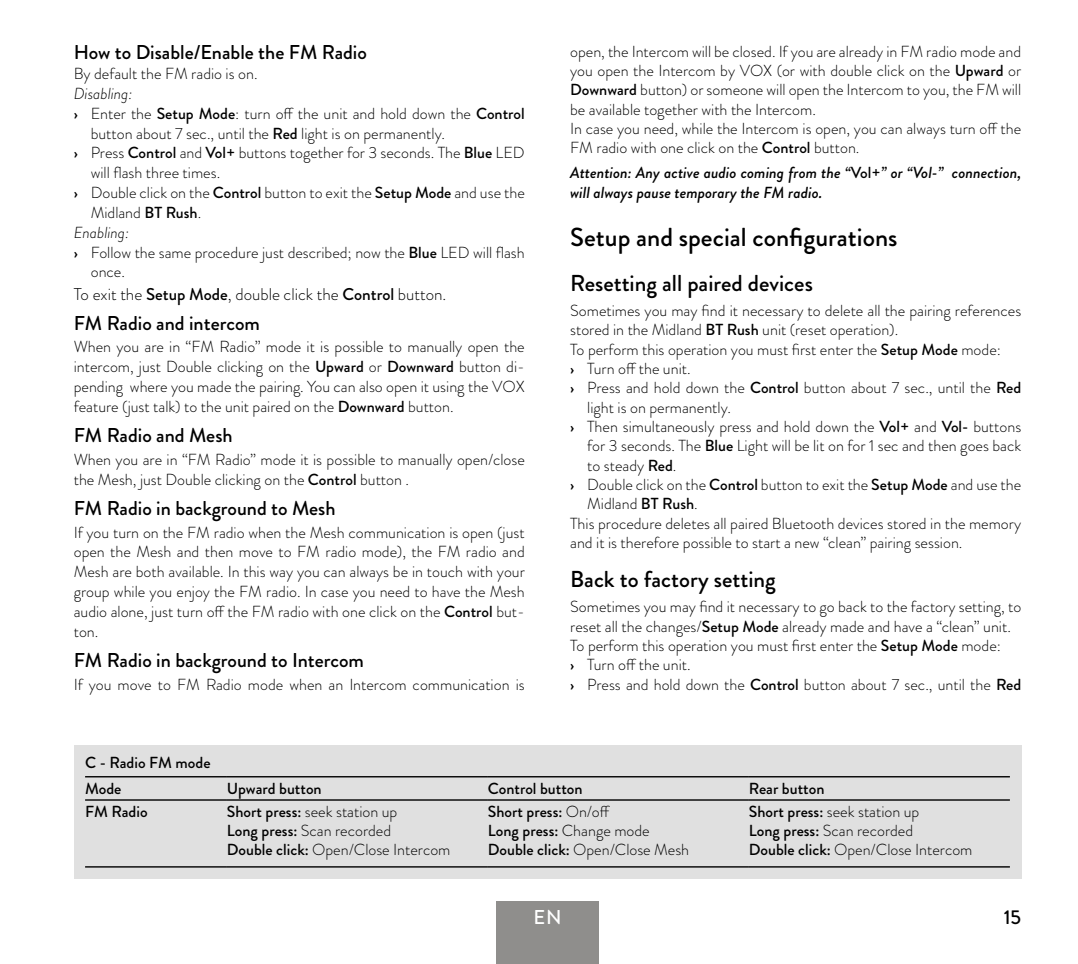
<style>
.page{position:relative;width:1078px;height:964px;background:#fff}
.page>*{position:absolute;margin:0;border:0;box-sizing:border-box;transform-origin:0 0}
.Titolo_capitolo_13{font:500 26px "Brandon Grotesque";color:#000}
.titolo_paragrafo_11{font:500 23px "Brandon Grotesque";color:#000}
.titolo_sottoparagraf{font:500 20px "Brandon Grotesque";color:#000}
.t1{font:500 20px "Brandon Grotesque";color:#fff}
.testo{font:300 17px "Brandon Grotesque";color:#000}
.testo-2{font:300 16px/19.8px "Brandon Grotesque";color:#000}
.note{font:italic 500 16px/19.4px "Brandon Grotesque";color:#000}
.testo-3{font:500 16px "Brandon Grotesque";color:#000}
.testo-4{font:italic 300 16px "Brandon Grotesque";color:#000}
.s1{font-weight:500}
.s2{font-style:normal}
.s3{font-weight:300}
</style>
<div class="page">
<div style="left:496px;top:901px;width:102px;height:63px;background:#8f8e8c"></div>
<div style="left:74px;top:745px;width:946px;height:134px;background:#e0e0e0"></div>
<hr style="left:85px;top:776px;width:142px;height:1px;background:#000">
<hr style="left:227px;top:776px;width:261px;height:1px;background:#000">
<hr style="left:488px;top:776px;width:260px;height:1px;background:#000">
<hr style="left:748px;top:776px;width:261px;height:1px;background:#000">
<hr style="left:85px;top:799px;width:142px;height:2px;background:#000">
<hr style="left:227px;top:799px;width:261px;height:2px;background:#000">
<hr style="left:488px;top:799px;width:260px;height:2px;background:#000">
<hr style="left:748px;top:799px;width:261px;height:2px;background:#000">
<hr style="left:85px;top:866px;width:142px;height:1px;background:#000">
<hr style="left:227px;top:866px;width:261px;height:1px;background:#000">
<hr style="left:488px;top:866px;width:260px;height:1px;background:#000">
<hr style="left:748px;top:866px;width:261px;height:1px;background:#000">
<p class="titolo_sottoparagraf" style="left:74px;top:39px;width:294px">How to Disable/Enable the FM Radio</p>
<p class="testo-2" style="left:74px;top:64px;width:185px">By default the FM radio is on.</p>
<p class="testo-4" style="left:74px;top:83px;width:60px">Disabling:</p>
<p class="testo-2" style="left:91px;top:103px;width:435px;text-indent:-17px"><span class="s1">›</span> Enter the <span class="s1">Setup Mode</span>: turn off the unit and hold down the <span class="s1">Control </span>button about 7 sec., until the <span class="s1">Red</span> light is on permanently.</p>
<p class="testo-2" style="left:91px;top:143px;width:435px;text-indent:-17px"><span class="s1">›</span> Press <span class="s1">Control</span> and <span class="s1">Vol+</span> buttons together for 3 seconds. The <span class="s1">Blue</span> LED will flash three times.</p>
<p class="testo-2" style="left:91px;top:183px;width:435px;text-indent:-17px"><span class="s1">›</span> Double click on the <span class="s1">Control</span> button to exit the <span class="s1">Setup Mode</span> and use the<br>Midland <span class="s1">BT Rush</span>.</p>
<p class="testo-4" style="left:74px;top:221px;width:57px">Enabling:</p>
<p class="testo-2" style="left:91px;top:242px;width:435px;text-indent:-17px"><span class="s1">›</span> Follow the same procedure just described; now the <span class="s1">Blue</span> LED will flash once.</p>
<p class="testo" style="left:74px;top:282px;width:374px">To exit the <span class="s1">Setup Mode</span>, double click the <span class="s1">Control</span> button.</p>
<p class="titolo_sottoparagraf" style="left:74px;top:309px;width:188px">FM Radio and intercom</p>
<p class="testo-2" style="left:74px;top:337px;width:452px;text-align:justify">When you are in “FM Radio” mode it is possible to manually open the intercom, just Double clicking on the <span class="s1">Upward</span> or <span class="s1">Downward</span> button di&shy;pending where you made the pairing. You can also open it using the VOX feature (just talk) to the unit paired on the <span class="s1">Downward</span> button.</p>
<p class="titolo_sottoparagraf" style="left:74px;top:421px;width:160px">FM Radio and Mesh</p>
<p class="testo-2" style="left:74px;top:449px;width:452px">When you are in “FM Radio” mode it is possible to manually open/close the Mesh, just Double clicking on the <span class="s1">Control</span> button .</p>
<p class="titolo_sottoparagraf" style="left:74px;top:494px;width:263px">FM Radio in background to Mesh</p>
<p class="testo-2" style="left:74px;top:522px;width:452px;text-align:justify">If you turn on the FM radio when the Mesh communication is open (just open the Mesh and then move to FM radio mode), the FM radio and Mesh are both available. In this way you can always be in touch with your group while you enjoy the FM radio. In case you need to have the Mesh audio alone, just turn off the FM radio with one click on the <span class="s1">Control</span> but&shy;ton.</p>
<p class="titolo_sottoparagraf" style="left:74px;top:646px;width:292px">FM Radio in background to Intercom</p>
<p class="testo-2" style="left:74px;top:674px;width:452px">If you move to FM Radio mode when an Intercom communication is</p>
<p class="testo-2" style="left:570px;top:41px;width:452px;text-align:justify">open, the Intercom will be closed. If you are already in FM radio mode and you open the Intercom by VOX (or with double click on the <span class="s1">Upward</span> or <span class="s1">Downward</span> button) or someone will open the Intercom to you, the FM will be available together with the Intercom.</p>
<p class="testo-2" style="left:570px;top:119px;width:452px">In case you need, while the Intercom is open, you can always turn off the<br>FM radio with one click on the <span class="s1">Control</span> button.</p>
<p class="note" style="left:570px;top:163px;width:452px">Attention: Any active audio coming from the “<span class="s2">Vol+</span>” or “Vol-” connection, will always pause temporary the FM radio.</p>
<p class="Titolo_capitolo_13" style="left:570px;top:219px;width:329px">Setup and special configurations</p>
<p class="titolo_paragrafo_11" style="left:570px;top:267px;width:244px">Resetting all paired devices</p>
<p class="testo-2" style="left:570px;top:301px;width:452px">Sometimes you may find it necessary to delete all the pairing references stored in the Midland <span class="s1">BT Rush</span> unit (reset operation).</p>
<p class="testo-2" style="left:570px;top:339px;width:432px">To perform this operation you must first enter the <span class="s1">Setup Mode</span> mode:</p>
<p class="testo-2" style="left:570px;top:358px;width:122px"><span class="s1">›</span> Turn off the unit.</p>
<p class="testo-2" style="left:587px;top:378px;width:435px;text-indent:-17px"><span class="s1">›</span> Press and hold down the <span class="s1">Control</span> button about 7 sec., until the <span class="s1">Red </span>light is on permanently.</p>
<p class="testo-2" style="left:587px;top:417px;width:435px;text-align:justify;text-indent:-17px"><span class="s1">›</span> Then simultaneously press and hold down the <span class="s1">Vol+</span> and <span class="s1">Vol-</span> buttons for 3 seconds. The <span class="s1">Blue</span> Light will be lit on for 1 sec and then goes back to steady <span class="s1">Red</span>.</p>
<p class="testo-2" style="left:587px;top:475px;width:435px;text-indent:-17px"><span class="s1">›</span> Double click on the <span class="s1">Control</span> button to exit the <span class="s1">Setup Mode</span> and use the<br>Midland <span class="s1">BT Rush</span>.</p>
<p class="testo-2" style="left:570px;top:513px;width:452px">This procedure deletes all paired Bluetooth devices stored in the memory and it is therefore possible to start a new “clean” pairing session.</p>
<p class="titolo_paragrafo_11" style="left:570px;top:563px;width:207px">Back to factory setting</p>
<p class="testo-2" style="left:570px;top:597px;width:452px">Sometimes you may find it necessary to go back to the factory setting, to reset all the changes/<span class="s1">Setup Mode</span> already made and have a “clean” unit.</p>
<p class="testo-2" style="left:570px;top:635px;width:432px">To perform this operation you must first enter the <span class="s1">Setup Mode</span> mode:</p>
<p class="testo-2" style="left:570px;top:655px;width:122px"><span class="s1">›</span> Turn off the unit.</p>
<p class="testo-2" style="left:570px;top:674px;width:452px"><span class="s1">›</span> Press and hold down the <span class="s1">Control</span> button about 7 sec., until the <span class="s1">Red</span></p>
<p class="testo-3" style="left:85px;top:751px;width:127px">C - Radio FM mode</p>
<p class="testo-3" style="left:85px;top:777px;width:38px">Mode</p>
<p class="testo-3" style="left:227px;top:777px;width:96px">Upward button</p>
<p class="testo-3" style="left:488px;top:777px;width:96px">Control button</p>
<p class="testo-3" style="left:748px;top:777px;width:77px">Rear button</p>
<p class="testo-3" style="left:85px;top:800px;width:64px">FM Radio</p>
<p class="testo-2" style="left:227px;top:801px;width:172px"><span class="s1">Short press:</span> seek station up</p>
<p class="testo-2" style="left:227px;top:821px;width:166px"><span class="s1">Long press:</span> Scan recorded</p>
<p class="testo-2" style="left:227px;top:840px;width:225px"><span class="s1">Double click:</span> Open/Close Intercom</p>
<p class="testo-3" style="left:488px;top:800px;width:123px">Short press: <span class="s3">On/off</span></p>
<p class="testo-3" style="left:488px;top:819px;width:163px">Long press: <span class="s3">Change mode</span></p>
<p class="testo-2" style="left:488px;top:840px;width:203px"><span class="s1">Double click:</span> Open/Close Mesh</p>
<p class="testo-2" style="left:748px;top:801px;width:172px"><span class="s1">Short press:</span> seek station up</p>
<p class="testo-2" style="left:748px;top:821px;width:166px"><span class="s1">Long press:</span> Scan recorded</p>
<p class="testo-2" style="left:748px;top:840px;width:225px"><span class="s1">Double click:</span> Open/Close Intercom</p>
<p class="t1" style="left:533px;top:903px;width:30px">EN</p>
<p class="titolo_sottoparagraf" style="left:1003px;top:903px;width:19px">15</p>
</div>
